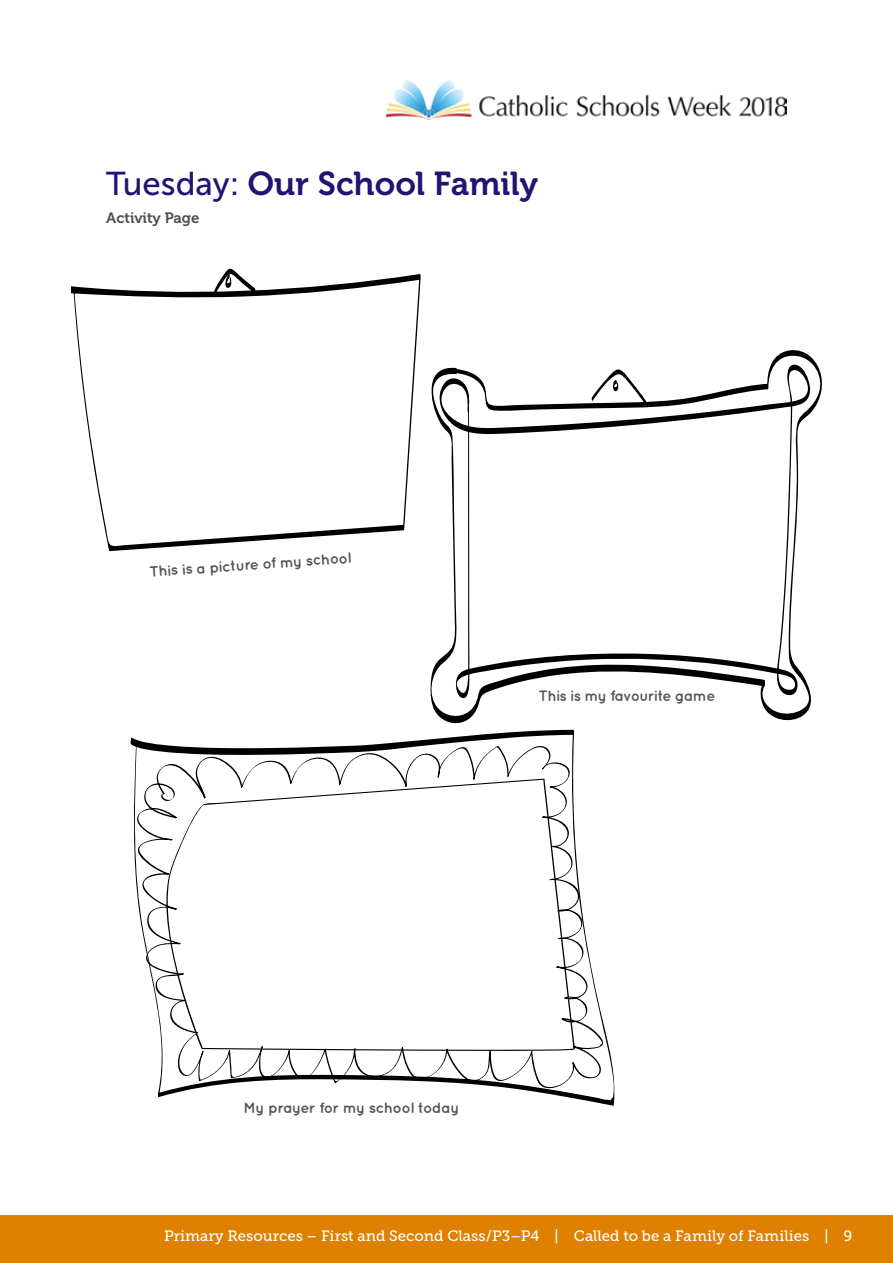
<style>
.page{position:relative;width:893px;height:1263px;background:#fff}
.page>*{position:absolute;margin:0;border:0;box-sizing:border-box;transform-origin:0 0}
.t1{font:33px "Museo 700";color:#251372}
.t2{font:15px "Museo Slab 500";color:#fff}
.t3{font:700 15px "Quicksand";letter-spacing:-.04em;color:#575756}
.t4{font:15px "Museo 700";color:#504f53}
.s1{font-family:"Museo Sans 500"}
</style>
<div class="page">
<svg style="left:430px;top:350px;width:392px;height:374px"></svg>
<svg style="left:591px;top:368px;width:56px;height:37px"></svg>
<svg style="left:71px;top:274px;width:350px;height:277px"></svg>
<svg style="left:214px;top:268px;width:42px;height:27px"></svg>
<svg style="left:130px;top:730px;width:485px;height:376px"></svg>
<svg style="left:134px;top:745px;width:471px;height:344px"></svg>
<svg style="left:164px;top:779px;width:411px;height:272px"></svg>
<div style="left:0;top:1215px;width:893px;height:48px;background:#df8000"></div>
<img style="left:387px;top:80px;width:399px;height:39px">
<h1 class="t1" style="left:106px;top:165px;width:433px"><span class="s1">Tuesday:</span> Our School Family</h1>
<p class="t4" style="left:106px;top:209px;width:95px">Activity Page</p>
<p class="t3" style="left:149px;top:563px;width:204px;rotate:-4deg">This is a picture of my school</p>
<p class="t3" style="left:539px;top:687px;width:178px">This is my favourite game</p>
<p class="t3" style="left:243px;top:1099px;width:218px">My prayer for my school today</p>
<p class="t2" style="left:164px;top:1227px;width:690px">Primary Resources – First and Second Class/P3–P4 | Called to be a Family of Families | 9</p>
</div>
